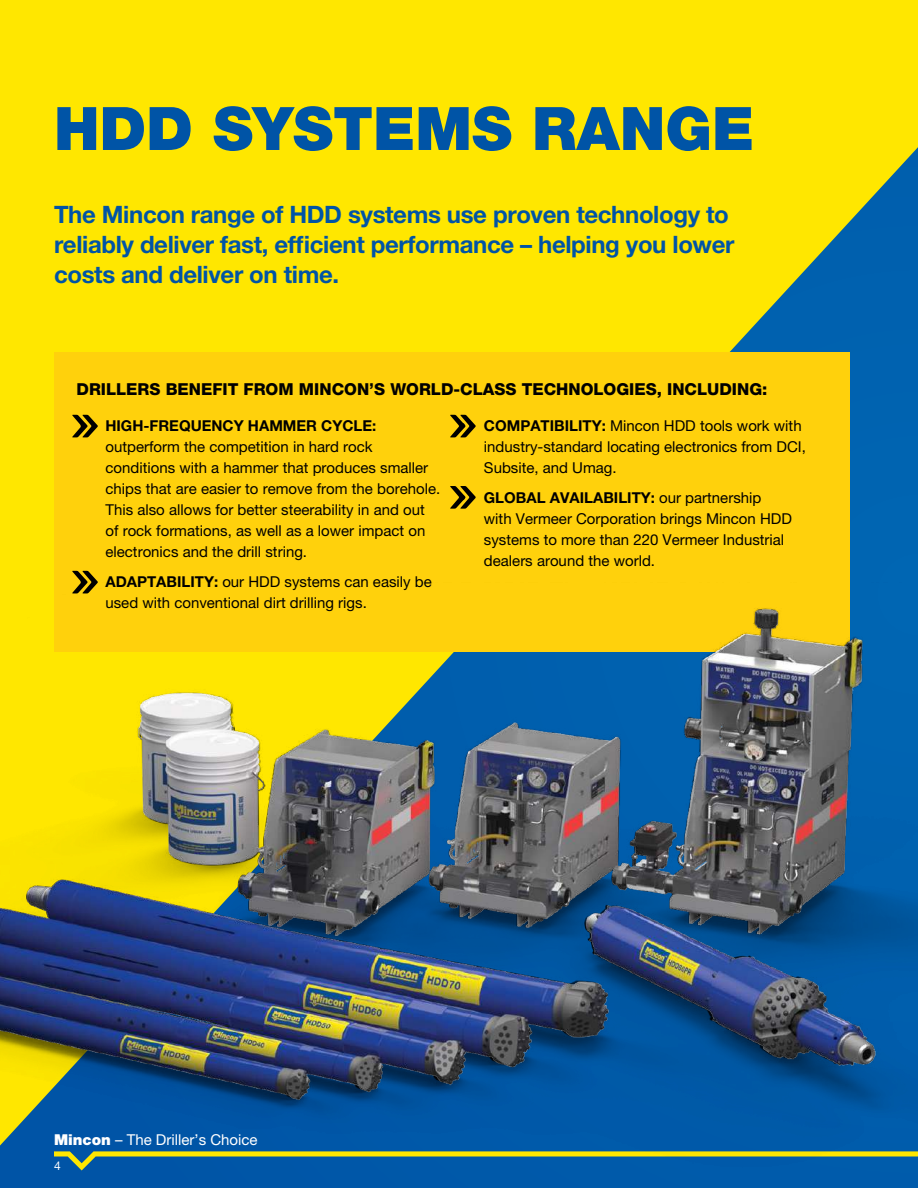
<style>
.page{position:relative;width:918px;height:1188px;background:#fff}
.page>*{position:absolute;margin:0;border:0;box-sizing:border-box;transform-origin:0 0}
.t1{font:900 60px "Helvetica Neue LT Pro";color:#0054a6}
.t2{font:700 24px/30px "Helvetica Neue LT Pro";letter-spacing:-.015em;color:#0054a6}
.t3{font:800 16.5px "Helvetica Neue LT Pro";color:#000}
.t4{font:15px/21px "Helvetica Neue LT Pro";color:#000}
.t5{font:700 15px "Helvetica Neue LT Pro";color:#000}
.t6{font:15px "Helvetica Neue LT Pro";color:#fff}
.t7{font:12px "Helvetica Neue LT Pro";color:#fff}
.s1{font-weight:700}
.s2{font-weight:900}
</style>
<div class="page">
<svg style="left:0;top:0;width:918px;height:567px;background:#e6da10"></svg>
<div style="left:54px;top:352px;width:796px;height:299px;background:#ffd10c"></div>
<svg style="left:72px;top:415px;width:26px;height:22px"></svg>
<svg style="left:450px;top:415px;width:26px;height:22px"></svg>
<svg style="left:450px;top:486px;width:26px;height:23px"></svg>
<img style="left:0;top:567px;width:918px;height:621px">
<h1 class="t1" style="left:54px;top:93px;width:702px">HDD SYSTEMS RANGE</h1>
<h2 class="t2" style="left:54px;top:199px;width:682px">The Mincon range of HDD systems use proven technology to reliably deliver fast, efficient performance – helping you lower costs and deliver on time.</h2>
<p class="t3" style="left:77px;top:379px;width:692px">DRILLERS BENEFIT FROM MINCON’S WORLD-CLASS TECHNOLOGIES, INCLUDING:</p>
<p class="t5" style="left:80px;top:417px;width:298px">• HIGH-FREQUENCY HAMMER CYCLE:</p>
<p class="t4" style="left:105px;top:436px;width:336px">outperform the competition in hard rock conditions with a hammer that produces smaller chips that are easier to remove from the borehole.<br>This also allows for better steerability in and out of rock formations, as well as a lower impact on electronics and the drill string.</p>
<p class="t4" style="left:105px;top:571px;width:328px;text-indent:-26px"><span class="s1">• ADAPTABILITY:</span> our HDD systems can easily be used with conventional dirt drilling rigs.</p>
<p class="t4" style="left:484px;top:415px;width:323px;text-indent:-26px"><span class="s1">• COMPATIBILITY:</span> Mincon HDD tools work with industry-standard locating electronics from DCI,<br>Subsite, and Umag.</p>
<p class="t4" style="left:484px;top:487px;width:310px;text-indent:-26px"><span class="s1">• GLOBAL AVAILABILITY:</span> our partnership with Vermeer Corporation brings Mincon HDD systems to more than 220 Vermeer Industrial dealers around the world.</p>
<p class="t6" style="left:54px;top:1130px;width:205px"><span class="s2">Mincon</span> – The Driller’s Choice</p>
<p class="t7" style="left:54px;top:1158px;width:8px">4</p>
</div>
